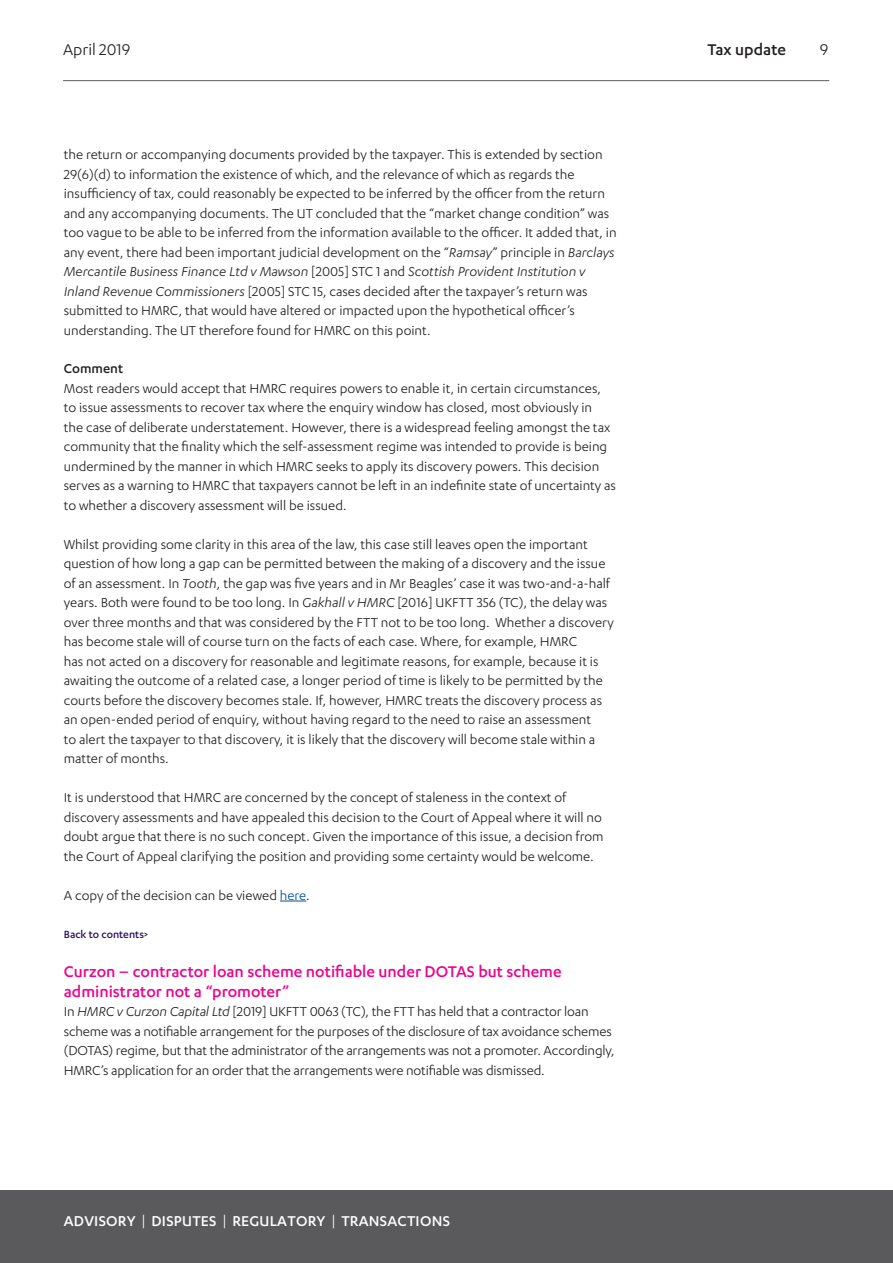
<style>
.page{position:relative;width:893px;height:1263px;background:#fff}
.page>*{position:absolute;margin:0;border:0;box-sizing:border-box;transform-origin:0 0}
.Heading_2__pink{font:500 18px/19.5px "Karbon";color:#ed028c}
.t1{font:18px "Karbon";color:#231f20}
.t2{font:500 18px "Karbon";color:#231f20}
.t3{font:500 16.5px "Karbon";letter-spacing:.015em;color:#fff}
.Body{font:15px/19.5px "Karbon";color:#231f20}
.Heading_3{font:500 15px "Karbon";color:#231f20}
.Body-2{font:500 12px "Karbon";color:#29135d}
.s1{font-style:italic}
.s2{color:#01519a}
.s3{font-weight:400}
</style>
<div class="page">
<hr style="left:63px;top:80px;width:766px;height:1px;background:#5a5a5d">
<div style="left:0;top:1191px;width:893px;height:72px;background:#5a5a5d"></div>
<svg style="left:280px;top:901px;width:26px;height:1px"></svg>
<p class="t1" style="left:63px;top:39px;width:69px">April 2019</p>
<p class="t2" style="left:707px;top:39px;width:80px">Tax update</p>
<p class="t1" style="left:820px;top:39px;width:10px">9</p>
<p class="Body" style="left:64px;top:144px;width:554px">the return or accompanying documents provided by the taxpayer. This is extended by section 29(6)(d) to information the existence of which, and the relevance of which as regards the insufficiency of tax, could reasonably be expected to be inferred by the officer from the return and any accompanying documents. The UT concluded that the “market change condition” was too vague to be able to be inferred from the information available to the officer. It added that, in any event, there had been important judicial development on the “<span class="s1">Ramsay</span>” principle in <span class="s1">Barclays Mercantile Business Finance Ltd v Mawson</span> [2005] STC 1 and <span class="s1">Scottish Provident Institution v Inland Revenue Commissioners</span> [2005] STC 15, cases decided after the taxpayer’s return was submitted to HMRC, that would have altered or impacted upon the hypothetical officer’s understanding. The UT therefore found for HMRC on this point.</p>
<p class="Heading_3" style="left:64px;top:360px;width:61px">Comment</p>
<p class="Body" style="left:64px;top:378px;width:554px">Most readers would accept that HMRC requires powers to enable it, in certain circumstances, to issue assessments to recover tax where the enquiry window has closed, most obviously in<br>the case of deliberate understatement. However, there is a widespread feeling amongst the tax community that the finality which the self-assessment regime was intended to provide is being undermined by the manner in which HMRC seeks to apply its discovery powers. This decision serves as a warning to HMRC that taxpayers cannot be left in an indefinite state of uncertainty as to whether a discovery assessment will be issued.</p>
<p class="Body" style="left:64px;top:534px;width:551px">Whilst providing some clarity in this area of the law, this case still leaves open the important question of how long a gap can be permitted between the making of a discovery and the issue of an assessment. In <span class="s1">Tooth</span>, the gap was five years and in Mr Beagles’ case it was two-and-a-half years. Both were found to be too long. In <span class="s1">Gakhall v HMRC</span> [2016] UKFTT 356 (TC), the delay was over three months and that was considered by the FTT not to be too long. Whether a discovery has become stale will of course turn on the facts of each case. Where, for example, HMRC<br>has not acted on a discovery for reasonable and legitimate reasons, for example, because it is awaiting the outcome of a related case, a longer period of time is likely to be permitted by the courts before the discovery becomes stale. If, however, HMRC treats the discovery process as an open-ended period of enquiry, without having regard to the need to raise an assessment<br>to alert the taxpayer to that discovery, it is likely that the discovery will become stale within a matter of months.</p>
<p class="Body" style="left:64px;top:787px;width:541px">It is understood that HMRC are concerned by the concept of staleness in the context of discovery assessments and have appealed this decision to the Court of Appeal where it will no doubt argue that there is no such concept. Given the importance of this issue, a decision from the Court of Appeal clarifying the position and providing some certainty would be welcome.</p>
<p class="Body" style="left:64px;top:885px;width:248px">A copy of the decision can be viewed <span class="s2">here</span>.</p>
<p class="Body-2" style="left:64px;top:928px;width:86px">Back to contents&gt;</p>
<p class="Heading_2__pink" style="left:64px;top:961px;width:499px">Curzon – contractor loan scheme notifiable under DOTAS but scheme administrator not a “promoter”</p>
<p class="Body" style="left:64px;top:1001px;width:552px">In <span class="s1">HMRC v Curzon Capital Ltd</span> [2019] UKFTT 0063 (TC), the FTT has held that a contractor loan scheme was a notifiable arrangement for the purposes of the disclosure of tax avoidance schemes (DOTAS) regime, but that the administrator of the arrangements was not a promoter. Accordingly, HMRC’s application for an order that the arrangements were notifiable was dismissed.</p>
<p class="t3" style="left:64px;top:1212px;width:388px">ADVISORY <span class="s3">|</span> DISPUTES <span class="s3">|</span> REGULATORY <span class="s3">|</span> TRANSACTIONS</p>
</div>
